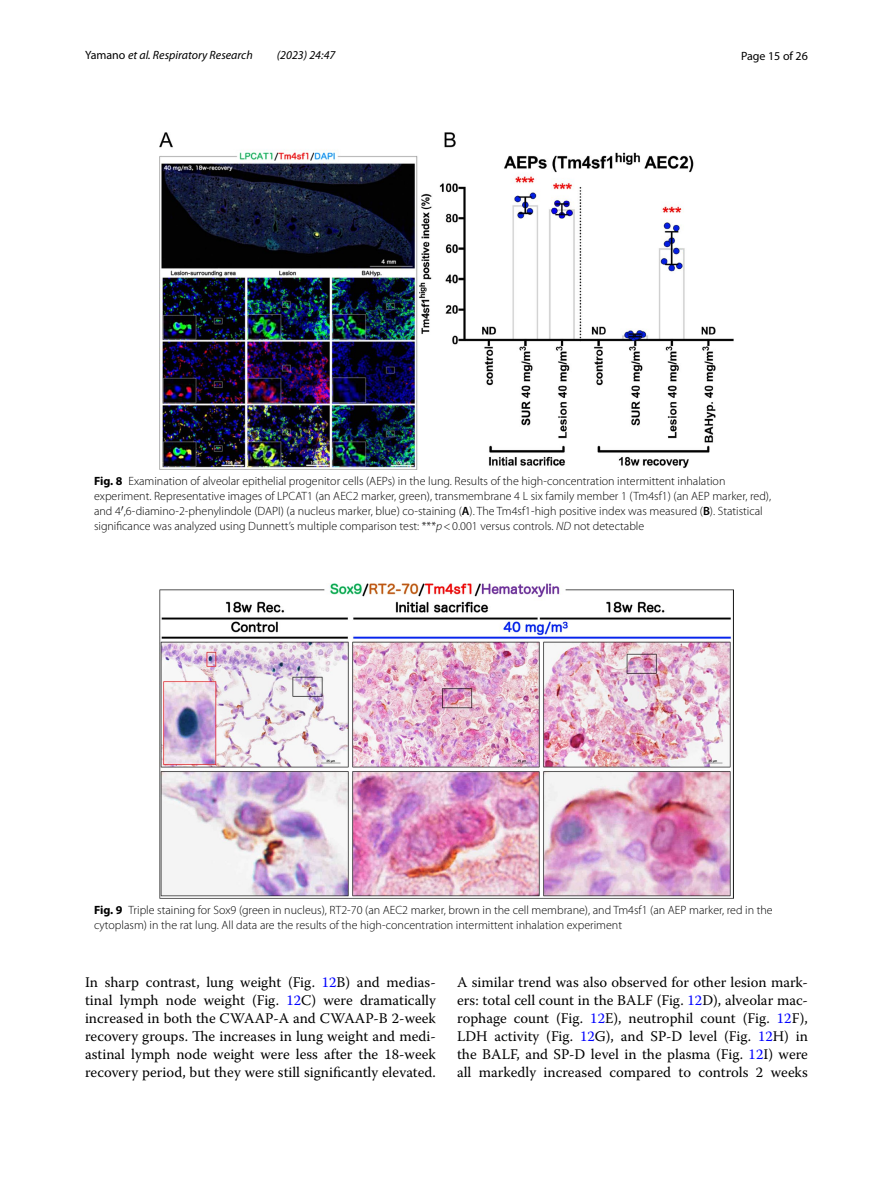
<style>
.page{position:relative;width:893px;height:1187px;background:#fff}
.page>*{position:absolute;margin:0;border:0;box-sizing:border-box;transform-origin:0 0}
.t1{font:14.7px/18px "Warnock Pro";color:#000;text-align:justify}
.t2{font:300 12px/15px "Myriad Pro";color:#000}
.t3{font:italic 12px "Myriad Pro";color:#000}
.t4{font:12px "Myriad Pro";color:#000}
.s1{font-style:normal}
.s2{font-weight:700}
.s3{font-weight:600}
.s4{font-style:italic}
.s5{color:#00f}
</style>
<div class="page">
<img style="left:159px;top:133px;width:574px;height:336px">
<img style="left:159px;top:583px;width:574px;height:315px">
<p class="t3" style="left:85px;top:48px;width:169px"><span class="s1">Yamano</span> et al. Respiratory Research</p>
<p class="t3" style="left:277px;top:48px;width:60px">(2023) 24:47</p>
<p class="t4" style="left:741px;top:48px;width:68px">Page 15 of 26</p>
<p class="t2" style="left:94px;top:473px;width:679px"><span class="s2">Fig. 8</span> Examination of alveolar epithelial progenitor cells (AEPs) in the lung. Results of the high-concentration intermittent inhalation experiment. Representative images of LPCAT1 (an AEC2 marker, green), transmembrane 4 L six family member 1 (Tm4sf1) (an AEP marker, red), and 4 ,6-diamino-2-phenylindole (DAPI) (a nucleus marker, blue) co-staining (<span class="s3">A</span>). The Tm4sf1-high positive index was measured (<span class="s3">B</span>). Statistical significance was analyzed using Dunnett’s multiple comparison test: ***<span class="s4">p</span>&lt;0.001 versus controls. <span class="s4">ND</span> not detectable</p>
<p class="t2" style="left:94px;top:902px;width:680px"><span class="s2">Fig. 9</span> Triple staining for Sox9 (green in nucleus), RT2-70 (an AEC2 marker, brown in the cell membrane), and Tm4sf1 (an AEP marker, red in the cytoplasm) in the rat lung. All data are the results of the high-concentration intermittent inhalation experiment</p>
<p class="t1" style="left:85px;top:972px;width:352px">In sharp contrast, lung weight (Fig. <span class="s5">12</span>B) and medias&shy;tinal lymph node weight (Fig. <span class="s5">12</span>C) were dramatically increased in both the CWAAP-A and CWAAP-B 2-week recovery groups. The increases in lung weight and medi&shy;astinal lymph node weight were less after the 18-week recovery period, but they were still significantly elevated.</p>
<p class="t1" style="left:457px;top:972px;width:352px">A similar trend was also observed for other lesion mark&shy;ers: total cell count in the BALF (Fig. <span class="s5">12</span>D), alveolar mac&shy;rophage count (Fig. <span class="s5">12</span>E), neutrophil count (Fig. <span class="s5">12</span>F), LDH activity (Fig. <span class="s5">12</span>G), and SP-D level (Fig. <span class="s5">12</span>H) in the BALF, and SP-D level in the plasma (Fig. <span class="s5">12</span>I) were all markedly increased compared to controls 2 weeks</p>
</div>
